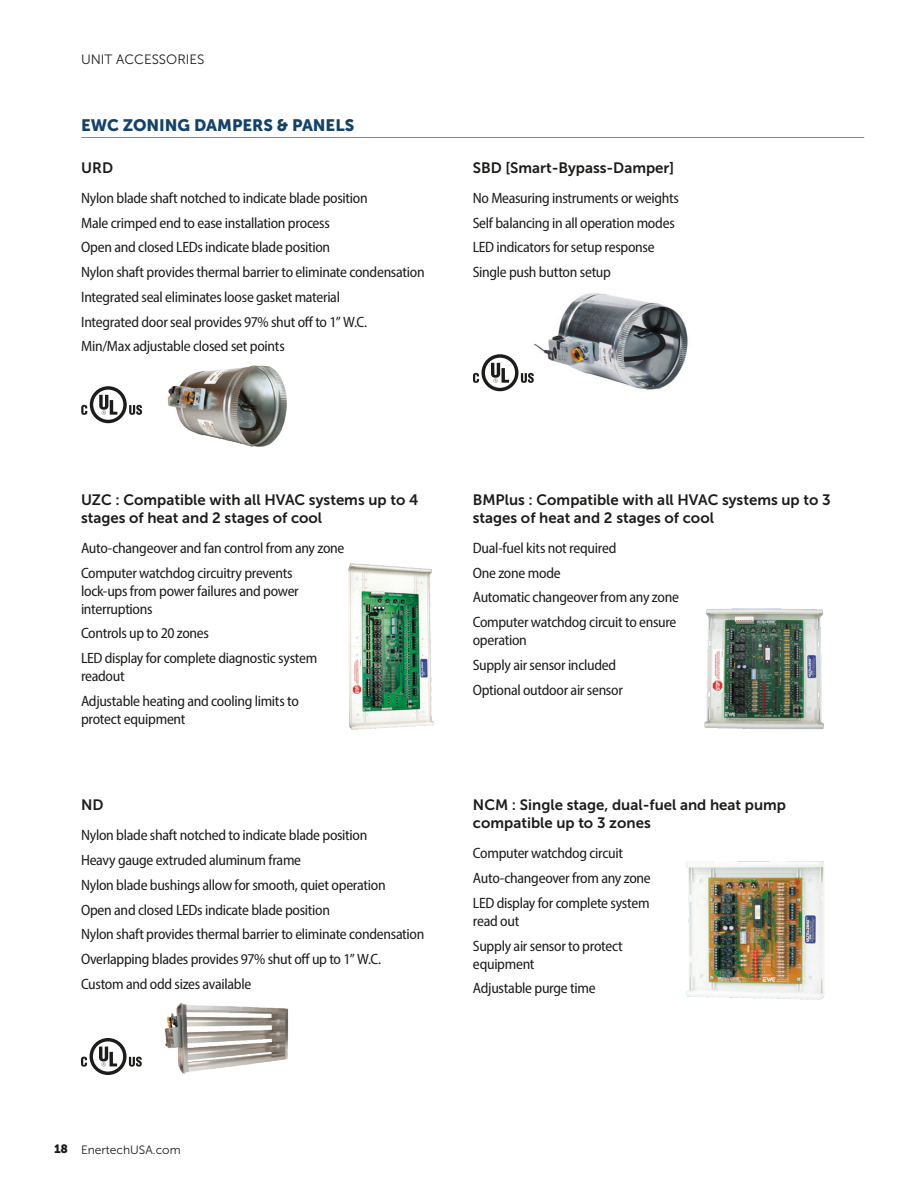
<style>
.page{position:relative;width:918px;height:1188px;background:#fff}
.page>*{position:absolute;margin:0;border:0;box-sizing:border-box;transform-origin:0 0}
.t1{font:16.5px "Museo Sans 900";letter-spacing:-.005em;color:#154268}
.t2{font:semi-condensed 15px/24.8px "Myriad Pro";letter-spacing:-.02em;color:#1c1c1a}
.t3{font:15px/18px "Museo Sans 700";color:#1c1c1a}
.t4{font:13.5px "Museo Sans 300";color:#1c1c1a}
.t5{font:12px "Museo Sans 300";color:#1c1c1a}
.s1{font-family:"Museo Sans 900"}
</style>
<div class="page">
<img style="left:164px;top:1003px;width:125px;height:72px">
<img style="left:167px;top:365px;width:120px;height:82px">
<svg style="left:81px;top:1038px;width:61px;height:37px"></svg>
<svg style="left:81px;top:386px;width:61px;height:37px"></svg>
<img style="left:686px;top:861px;width:138px;height:139px">
<img style="left:348px;top:563px;width:86px;height:167px">
<img style="left:704px;top:608px;width:120px;height:121px">
<hr style="left:81px;top:137px;width:783px;height:1px;background:#878788">
<img style="left:534px;top:293px;width:154px;height:97px">
<svg style="left:473px;top:354px;width:61px;height:37px"></svg>
<p class="t4" style="left:81px;top:52px;width:125px">UNIT ACCESSORIES</p>
<p class="t1" style="left:81px;top:115px;width:275px">EWC ZONING DAMPERS &amp; PANELS</p>
<p class="t3" style="left:81px;top:159px;width:33px">URD</p>
<p class="t2" style="left:81px;top:185px;width:345px">Nylon blade shaft notched to indicate blade position<br>Male crimped end to ease installation process<br>Open and closed LEDs indicate blade position<br>Nylon shaft provides thermal barrier to eliminate condensation Integrated seal eliminates loose gasket material<br>Integrated door seal provides 97% shut off to 1” W.C.<br>Min/Max adjustable closed set points</p>
<p class="t3" style="left:473px;top:159px;width:203px">SBD [Smart-Bypass-Damper]</p>
<p class="t2" style="left:473px;top:185px;width:208px">No Measuring instruments or weights Self balancing in all operation modes LED indicators for setup response Single push button setup</p>
<p class="t3" style="left:81px;top:491px;width:339px">UZC : Compatible with all HVAC systems up to 4 stages of heat and 2 stages of cool</p>
<p class="t2" style="left:81px;top:535px;width:265px">Auto-changeover and fan control from any zone<br>Computer watchdog circuitry prevents</p>
<p class="t2" style="left:81px;top:581px;width:219px;line-height:18px">lock-ups from power failures and power interruptions</p>
<p class="t2" style="left:81px;top:621px;width:238px">Controls up to 20 zones<br>LED display for complete diagnostic system</p>
<p class="t2" style="left:81px;top:663px;width:219px">readout<br>Adjustable heating and cooling limits to</p>
<p class="t2" style="left:81px;top:706px;width:106px">protect equipment</p>
<p class="t3" style="left:81px;top:796px;width:24px">ND</p>
<p class="t2" style="left:81px;top:823px;width:345px">Nylon blade shaft notched to indicate blade position<br>Heavy gauge extruded aluminum frame<br>Nylon blade bushings allow for smooth, quiet operation<br>Open and closed LEDs indicate blade position<br>Nylon shaft provides thermal barrier to eliminate condensation Overlapping blades provides 97% shut off up to 1” W.C.<br>Custom and odd sizes available</p>
<p class="t3" style="left:473px;top:491px;width:360px">BMPlus : Compatible with all HVAC systems up to 3 stages of heat and 2 stages of cool</p>
<p class="t2" style="left:473px;top:535px;width:208px">Dual-fuel kits not required<br>One zone mode<br>Automatic changeover from any zone<br>Computer watchdog circuit to ensure</p>
<p class="t2" style="left:473px;top:627px;width:152px">operation<br>Supply air sensor included<br>Optional outdoor air sensor</p>
<p class="t3" style="left:473px;top:796px;width:315px">NCM : Single stage, dual-fuel and heat pump compatible up to 3 zones</p>
<p class="t2" style="left:473px;top:841px;width:179px">Computer watchdog circuit<br>Auto-changeover from any zone<br>LED display for complete system</p>
<p class="t2" style="left:473px;top:908px;width:151px">read out<br>Supply air sensor to protect</p>
<p class="t2" style="left:473px;top:951px;width:124px">equipment<br>Adjustable purge time</p>
<p class="t5" style="left:54px;top:1143px;width:128px"><span class="s1">18</span> EnertechUSA.com</p>
</div>
